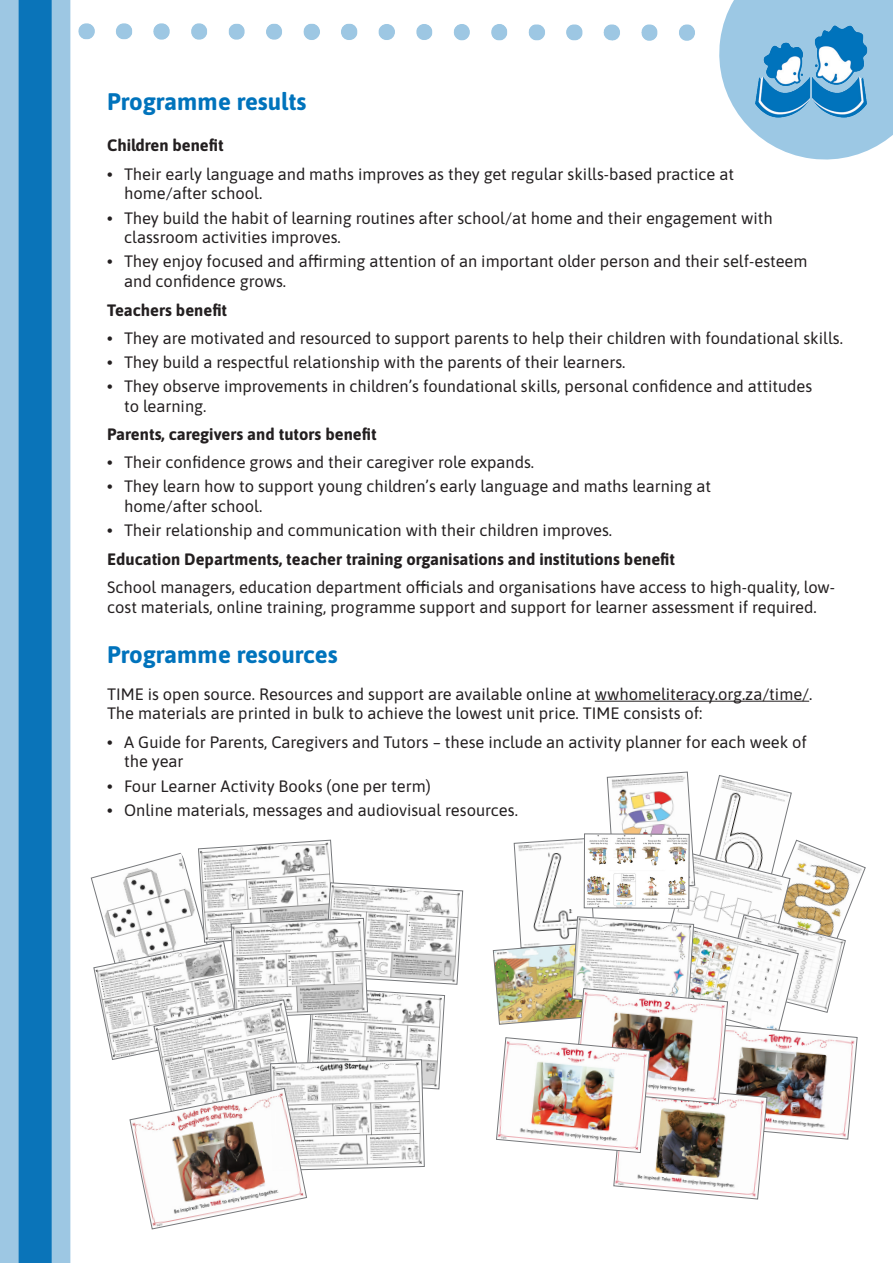
<style>
.page{position:relative;width:893px;height:1263px;background:#fff}
.page>*{position:absolute;margin:0;border:0;box-sizing:border-box;transform-origin:0 0}
.t1{font:700 24px "Asap";color:#0073bc}
.t2{font:16.5px/19.8px "Asap";color:#231f20}
.t3{font:700 16.5px "Asap";color:#231f20}
.s1{font-weight:700}
</style>
<div class="page">
<img style="left:0;top:0;width:710px;height:1263px">
<svg style="left:719px;top:0;width:174px;height:160px"></svg>
<hr style="left:595px;top:701px;width:214px;height:1px;background:#231f20">
<img style="left:755px;top:25px;width:113px;height:93px">
<img style="left:493px;top:772px;width:373px;height:427px">
<svg style="left:91px;top:840px;width:372px;height:389px"></svg>
<p class="t1" style="left:107px;top:85px;width:201px">Programme results</p>
<p class="t3" style="left:107px;top:134px;width:118px">Children benefit</p>
<p class="t2" style="left:124px;top:163px;width:611px;text-indent:-17px"><span class="s1">•</span> Their early language and maths improves as they get regular skills-based practice at home/after school.</p>
<p class="t2" style="left:124px;top:207px;width:650px;text-indent:-17px"><span class="s1">•</span> They build the habit of learning routines after school/at home and their engagement with classroom activities improves.</p>
<p class="t2" style="left:124px;top:251px;width:685px;text-indent:-17px"><span class="s1">•</span> They enjoy focused and affirming attention of an important older person and their self-esteem and confidence grows.</p>
<p class="t3" style="left:107px;top:298px;width:122px">Teachers benefit</p>
<p class="t2" style="left:107px;top:327px;width:737px"><span class="s1">•</span> They are motivated and resourced to support parents to help their children with foundational skills.</p>
<p class="t2" style="left:107px;top:351px;width:520px"><span class="s1">•</span> They build a respectful relationship with the parents of their learners.</p>
<p class="t2" style="left:124px;top:375px;width:690px;text-indent:-17px"><span class="s1">•</span> They observe improvements in children’s foundational skills, personal confidence and attitudes to learning.</p>
<p class="t3" style="left:107px;top:423px;width:271px">Parents, caregivers and tutors benefit</p>
<p class="t2" style="left:107px;top:452px;width:428px"><span class="s1">•</span> Their confidence grows and their caregiver role expands.</p>
<p class="t2" style="left:124px;top:476px;width:588px;text-indent:-17px"><span class="s1">•</span> They learn how to support young children’s early language and maths learning at home/after school.</p>
<p class="t2" style="left:107px;top:520px;width:507px"><span class="s1">•</span> Their relationship and communication with their children improves.</p>
<p class="t3" style="left:107px;top:547px;width:570px">Education Departments, teacher training organisations and institutions benefit</p>
<p class="t2" style="left:107px;top:576px;width:729px">School managers, education department officials and organisations have access to high-quality, low&shy;cost materials, online training, programme support and support for learner assessment if required.</p>
<p class="t1" style="left:107px;top:638px;width:232px">Programme resources</p>
<p class="t2" style="left:107px;top:683px;width:707px">TIME is open source. Resources and support are available online at wwhomeliteracy.org.za/time/.<br>The materials are printed in bulk to achieve the lowest unit price. TIME consists of:</p>
<p class="t2" style="left:124px;top:731px;width:684px;text-indent:-17px"><span class="s1">•</span> A Guide for Parents, Caregivers and Tutors – these include an activity planner for each week of the year</p>
<p class="t2" style="left:107px;top:775px;width:325px"><span class="s1">•</span> Four Learner Activity Books (one per term)</p>
<p class="t2" style="left:107px;top:799px;width:412px"><span class="s1">•</span> Online materials, messages and audiovisual resources.</p>
</div>
